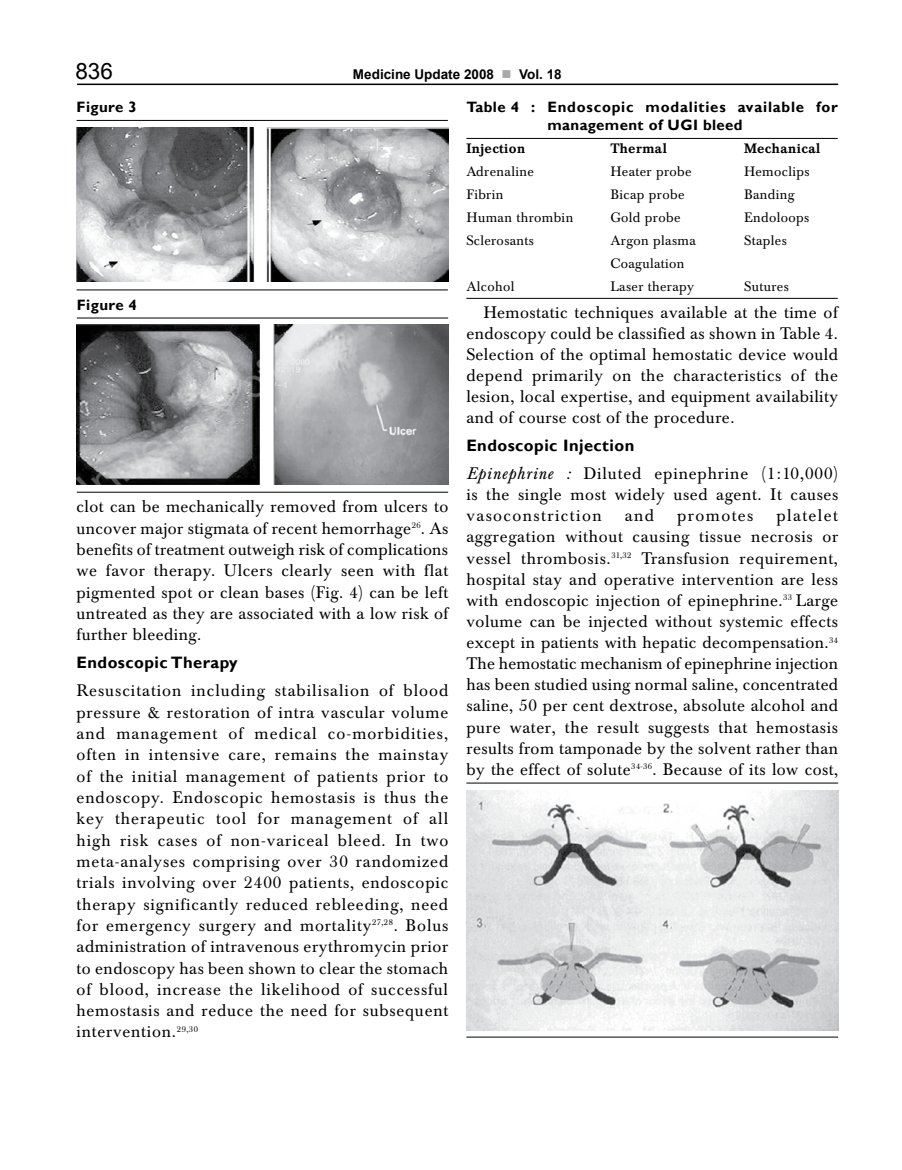
<style>
.page{position:relative;width:902px;height:1170px;background:#fff}
.page>*{position:absolute;margin:0;border:0;box-sizing:border-box;transform-origin:0 0}
.t1{font:22.5px "Arial";color:#000}
.t2{font:16.5px/21.3px "Baskerville BE";letter-spacing:.025em;color:#000;text-align:justify}
.t3{font:700 16.5px "Gill Sans";letter-spacing:.03em;color:#000}
.t4{font:16.5px "Baskerville BE";letter-spacing:.085em;color:#000}
.t5{font:700 15px/18px "Gill Sans";letter-spacing:.05em;color:#000}
.t6{font:700 15px "Gill Sans";letter-spacing:.03em;color:#000}
.t7{font:13.5px "Baskerville BE";letter-spacing:.025em;color:#000}
.t8{font:500 13.5px "Baskerville BE";letter-spacing:.035em;color:#000}
.t9{font:700 13.5px "Arial";color:#000}
.s1{color:#a7a9ac}
.s2{font-style:italic}
</style>
<div class="page">
<hr style="left:77px;top:84px;width:761px;height:1px;background:#000">
<hr style="left:77px;top:120px;width:371px;height:1px;background:#000">
<hr style="left:77px;top:289px;width:371px;height:1px;background:#000">
<hr style="left:77px;top:317px;width:371px;height:1px;background:#000">
<hr style="left:77px;top:492px;width:371px;height:1px;background:#000">
<img style="left:77px;top:127px;width:371px;height:155px">
<img style="left:77px;top:324px;width:371px;height:161px">
<hr style="left:466px;top:138px;width:371px;height:1px;background:#000">
<hr style="left:466px;top:298px;width:371px;height:1px;background:#000">
<img style="left:466px;top:790px;width:372px;height:240px">
<hr style="left:466px;top:782px;width:372px;height:1px;background:#000">
<hr style="left:466px;top:1036px;width:372px;height:1px;background:#000">
<h1 class="t1" style="left:75px;top:56px;width:39px">836</h1>
<p class="t9" style="left:353px;top:65px;width:210px">Medicine Update 2008 <span class="s1">■</span> Vol. 18</p>
<p class="t6" style="left:77px;top:98px;width:62px">Figure 3</p>
<p class="t6" style="left:77px;top:296px;width:62px">Figure 4</p>
<p class="t2" style="left:77px;top:496px;width:373px">clot can be mechanically removed from ulcers to uncover major stigmata of recent hemorrhage<sup>26</sup>. As benefits of treatment outweigh risk of complications we favor therapy. Ulcers clearly seen with flat pigmented spot or clean bases (Fig. 4) can be left untreated as they are associated with a low risk of further bleeding.</p>
<p class="t3" style="left:77px;top:652px;width:162px">Endoscopic Therapy</p>
<p class="t2" style="left:77px;top:680px;width:373px">Resuscitation including stabilisalion of blood pressure &amp; restoration of intra vascular volume and management of medical co-morbidities, often in intensive care, remains the mainstay of the initial management of patients prior to endoscopy. Endoscopic hemostasis is thus the key therapeutic tool for management of all high risk cases of non-variceal bleed. In two meta-analyses comprising over 30 randomized trials involving over 2400 patients, endoscopic therapy significantly reduced rebleeding, need for emergency surgery and mortality<sup>27,28</sup>. Bolus administration of intravenous erythromycin prior to endoscopy has been shown to clear the stomach of blood, increase the likelihood of successful hemostasis and reduce the need for subsequent intervention.<sup>29,30</sup></p>
<p class="t5" style="left:547px;top:99px;width:292px;text-indent:-81px">Table 4 : Endoscopic modalities available for management of UGI bleed</p>
<p class="t8" style="left:466px;top:141px;width:60px">Injection</p>
<p class="t8" style="left:610px;top:141px;width:58px">Thermal</p>
<p class="t8" style="left:744px;top:141px;width:78px">Mechanical</p>
<p class="t7" style="left:466px;top:164px;width:69px">Adrenaline</p>
<p class="t7" style="left:610px;top:164px;width:83px">Heater probe</p>
<p class="t7" style="left:744px;top:164px;width:67px">Hemoclips</p>
<p class="t7" style="left:466px;top:187px;width:38px">Fibrin</p>
<p class="t7" style="left:610px;top:187px;width:75px">Bicap probe</p>
<p class="t7" style="left:744px;top:187px;width:52px">Banding</p>
<p class="t7" style="left:466px;top:210px;width:108px">Human thrombin</p>
<p class="t7" style="left:610px;top:210px;width:71px">Gold probe</p>
<p class="t7" style="left:744px;top:210px;width:67px">Endoloops</p>
<p class="t7" style="left:466px;top:233px;width:69px">Sclerosants</p>
<p class="t7" style="left:610px;top:233px;width:87px">Argon plasma</p>
<p class="t7" style="left:744px;top:233px;width:44px">Staples</p>
<p class="t7" style="left:610px;top:256px;width:75px">Coagulation</p>
<p class="t7" style="left:466px;top:279px;width:50px">Alcohol</p>
<p class="t7" style="left:610px;top:279px;width:85px">Laser therapy</p>
<p class="t7" style="left:744px;top:279px;width:46px">Sutures</p>
<p class="t2" style="left:466px;top:302px;width:373px;text-indent:17px">Hemostatic techniques available at the time of endoscopy could be classified as shown in Table 4.<br>Selection of the optimal hemostatic device would depend primarily on the characteristics of the lesion, local expertise, and equipment availability and of course cost of the procedure.</p>
<p class="t3" style="left:466px;top:436px;width:169px">Endoscopic Injection</p>
<p class="t2" style="left:466px;top:463px;width:373px"><span class="s2">Epinephrine :</span> Diluted epinephrine (1:10,000) is the single most widely used agent. It causes vasoconstriction</p>
<p class="t2" style="left:466px;top:505px;width:373px;text-indent:310px">platelet aggregation without causing tissue necrosis or vessel thrombosis.<sup>31,32</sup> Transfusion requirement, hospital stay and operative intervention are less with endoscopic injection of epinephrine.<sup>33</sup> Large volume can be injected without systemic effects except in patients with hepatic decompensation.<sup>34<br></sup>The hemostatic mechanism of epinephrine injection has been studied using normal saline, concentrated saline, 50 per cent dextrose, absolute alcohol and pure water, the result suggests that hemostasis results from tamponade by the solvent rather than by the effect of solute<sup>34-36</sup>. Because of its low cost,</p>
<p class="t2" style="left:624px;top:505px;width:31px">and</p>
<p class="t4" style="left:677px;top:506px;width:78px">promotes</p>
</div>
